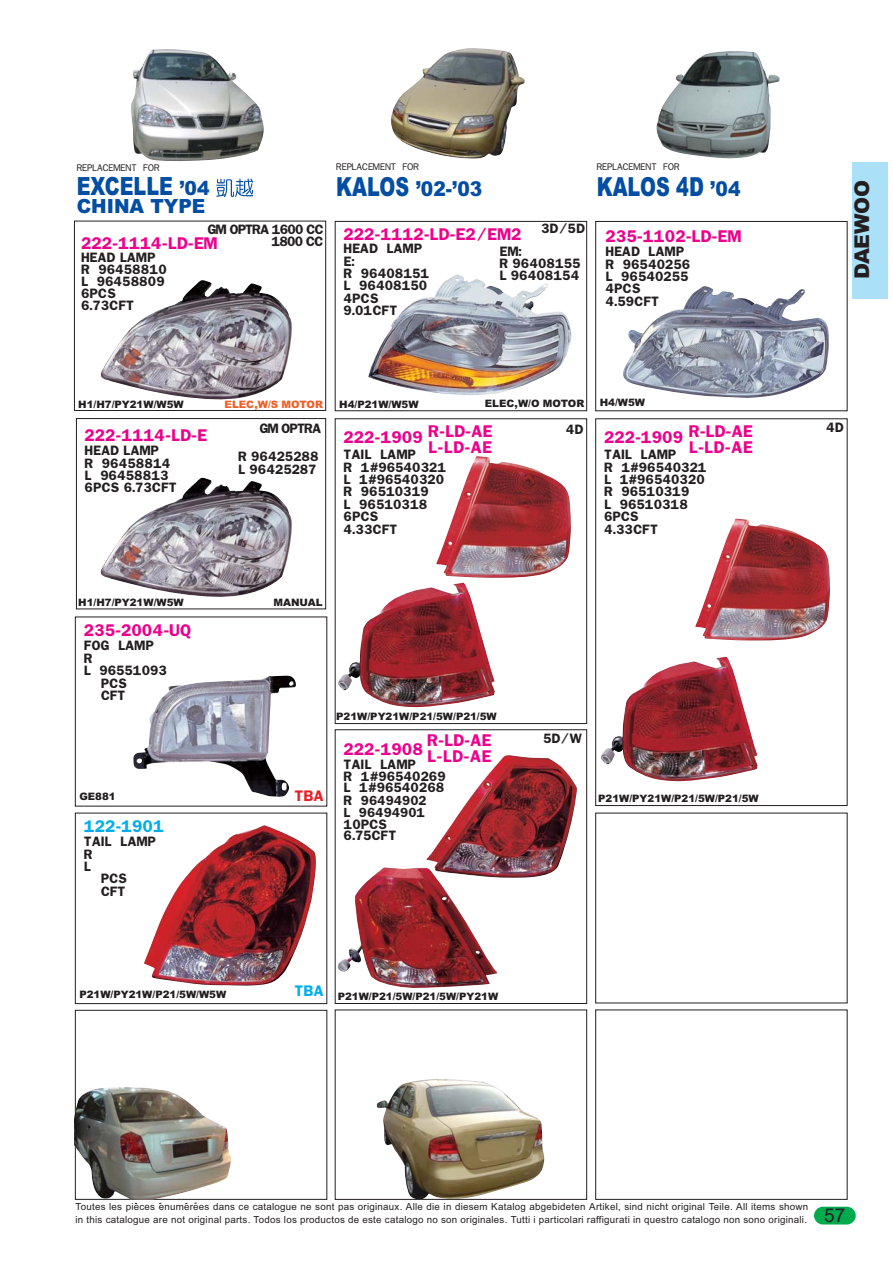
<style>
.page{position:relative;width:893px;height:1263px;background:#fff}
.page>*{position:absolute;margin:0;border:0;box-sizing:border-box;transform-origin:0 0}
.t1{font:900 26.25px "Arial";color:#034da2;scale:.73 1}
.t2{font:900 25.05px "Arial";color:#034da2;scale:.76 1}
.t3{font:900 20.4px "Arial";color:#034da2;scale:.92 1}
.t4{font:900 20.4px "Arial";color:#231f20}
.t5{font:900 19.5px "Arial";color:#034da2;scale:.96 1}
.t6{font:18.9px "Arial";color:#231f20}
.t7{font:14.55px/16px "Franklin Demi";color:#ec008c}
.t8{font:14.55px "Franklin Demi";color:#00aeef}
.t9{font:13.2px "Franklin Demi";color:#ed1e25}
.t10{font:13.2px "Franklin Demi";color:#00aeef}
.t11{font:11.7px/12.5px "Franklin Demi";color:#231f20}
.t12{font:11.7px/11.7px "Franklin Demi";letter-spacing:-.07em;color:#231f20;text-align:right}
.t13{font:11.4px/12.5px "Franklin Demi";color:#231f20}
.t14{font:900 10.2px "Arial";color:#231f20}
.t15{font:900 10.2px "Arial";color:#f15f27}
.t16{font:9.75px/13.2px "Arial";letter-spacing:.025em;color:#231f20}
.t17{font:8.25px "Franklin";color:#231f20}
.s1{font-size:19.5px}
.s2{font-size:26.25px}
.s3{font-size:20.4px}
.s4{font-size:11.7px}
</style>
<div class="page">
<div style="left:814px;top:1207px;width:42px;height:18px;background:#00ab4e;border-radius:9px"></div>
<div style="left:852px;top:162px;width:36px;height:137px;background:#aae0f8"></div>
<img style="left:426px;top:755px;width:151px;height:123px">
<img style="left:436px;top:456px;width:135px;height:122px">
<img style="left:337px;top:867px;width:160px;height:121px">
<div style="left:335px;top:729px;width:252px;height:275px;border:1px solid #231f20"></div>
<img style="left:338px;top:583px;width:157px;height:124px">
<div style="left:335px;top:418px;width:252px;height:306px;border:1px solid #231f20"></div>
<img style="left:391px;top:48px;width:134px;height:111px">
<div style="left:335px;top:1010px;width:252px;height:190px;border:1px solid #231f20"></div>
<img style="left:375px;top:1079px;width:171px;height:121px">
<img style="left:623px;top:286px;width:206px;height:112px">
<div style="left:595px;top:221px;width:252px;height:190px;border:1px solid #231f20"></div>
<img style="left:695px;top:518px;width:135px;height:123px">
<img style="left:601px;top:657px;width:157px;height:124px">
<div style="left:595px;top:418px;width:252px;height:388px;border:1px solid #231f20"></div>
<svg style="left:595px;top:812px;width:253px;height:388px"></svg>
<img style="left:656px;top:51px;width:124px;height:107px">
<img style="left:368px;top:274px;width:203px;height:121px">
<div style="left:335px;top:221px;width:252px;height:190px;border:1px solid #231f20"></div>
<img style="left:100px;top:280px;width:192px;height:120px">
<div style="left:74px;top:221px;width:252px;height:190px;border:1px solid #231f20"></div>
<img style="left:216px;top:178px;width:18px;height:20px">
<img style="left:235px;top:178px;width:18px;height:19px">
<img style="left:131px;top:49px;width:133px;height:112px">
<img style="left:133px;top:676px;width:163px;height:121px">
<img style="left:144px;top:825px;width:172px;height:161px">
<div style="left:75px;top:813px;width:252px;height:191px;border:1px solid #231f20"></div>
<img style="left:100px;top:477px;width:192px;height:120px">
<div style="left:76px;top:418px;width:250px;height:191px;border:1px solid #231f20"></div>
<div style="left:75px;top:1010px;width:252px;height:190px;border:1px solid #231f20"></div>
<img style="left:75px;top:1087px;width:156px;height:113px">
<p class="t17" style="left:77px;top:164px;width:84px">REPLACEMENT FOR</p>
<h2 class="t2" style="left:77px;top:172px;width:176px">EXCELLE <span class="s1">’04</span></h2>
<h3 class="t5" style="left:77px;top:195px;width:136px">CHINA TYPE</h3>
<p class="t12" style="left:208px;top:225px;width:117px">GM OPTRA 1600 CC<br>1800 CC</p>
<p class="t7" style="left:81px;top:237px;width:138px">222-1114-LD-EM</p>
<p class="t11" style="left:81px;top:253px;width:87px;line-height:12px">HEAD LAMP<br>R 96458810<br>L 96458809<br>6PCS<br>6.73CFT</p>
<p class="t17" style="left:336px;top:164px;width:84px">REPLACEMENT FOR</p>
<h3 class="t3" style="left:336px;top:177px;width:160px"><span class="s2">KALOS</span> ’02-’03</h3>
<p class="t11" style="left:541px;top:224px;width:45px">3D/5D</p>
<p class="t7" style="left:344px;top:228px;width:179px">222-1112-LD-E2/EM2</p>
<p class="t11" style="left:344px;top:244px;width:87px">HEAD LAMP<br>E:<br>R 96408151<br>L 96408150<br>4PCS<br>9.01CFT</p>
<p class="t11" style="left:499px;top:246px;width:83px">EM:<br>R 96408155<br>L 96408154</p>
<p class="t17" style="left:597px;top:164px;width:84px">REPLACEMENT FOR</p>
<h1 class="t1" style="left:597px;top:172px;width:198px">KALOS 4D <span class="s3">’04</span></h1>
<p class="t7" style="left:605px;top:230px;width:137px">235-1102-LD-EM</p>
<p class="t11" style="left:605px;top:247px;width:86px">HEAD LAMP<br>R 96540256<br>L 96540255<br>4PCS<br>4.59CFT</p>
<h3 class="t4" style="left:850px;top:279px;width:101px;rotate:-90deg">DAEWOO</h3>
<p class="t14" style="left:78px;top:398px;width:107px">H1/H7/PY21W/W5W</p>
<p class="t7" style="left:84px;top:429px;width:124px">222-1114-LD-E</p>
<p class="t11" style="left:85px;top:446px;width:94px">HEAD LAMP<br>R 96458814<br>L 96458813<br>6PCS 6.73CFT</p>
<p class="t15" style="left:225px;top:399px;width:100px">ELEC,W/S MOTOR</p>
<p class="t11" style="left:260px;top:423px;width:63px">GM OPTRA</p>
<p class="t11" style="left:238px;top:452px;width:82px">R 96425288<br>L 96425287</p>
<p class="t14" style="left:339px;top:398px;width:81px">H4/P21W/W5W</p>
<p class="t14" style="left:485px;top:397px;width:101px">ELEC,W/O MOTOR</p>
<p class="t7" style="left:428px;top:425px;width:66px">R-LD-AE<br>L-LD-AE</p>
<p class="t7" style="left:344px;top:431px;width:81px">222-1909</p>
<p class="t11" style="left:344px;top:450px;width:104px">TAIL LAMP<br>R 1#96540321<br>L 1#96540320<br>R 96510319<br>L 96510318<br>6PCS<br>4.33CFT</p>
<p class="t11" style="left:566px;top:424px;width:19px">4D</p>
<p class="t14" style="left:600px;top:397px;width:47px">H4/W5W</p>
<p class="t7" style="left:604px;top:431px;width:81px">222-1909</p>
<p class="t11" style="left:604px;top:450px;width:104px">TAIL LAMP<br>R 1#96540321<br>L 1#96540320<br>R 96510319<br>L 96510318<br>6PCS<br>4.33CFT</p>
<p class="t7" style="left:689px;top:425px;width:66px">R-LD-AE<br>L-LD-AE</p>
<p class="t11" style="left:826px;top:423px;width:19px">4D</p>
<p class="t14" style="left:78px;top:596px;width:107px">H1/H7/PY21W/W5W</p>
<p class="t7" style="left:84px;top:624px;width:109px">235-2004-UQ</p>
<p class="t11" style="left:84px;top:641px;width:72px">FOG LAMP</p>
<p class="t11" style="left:84px;top:653px;width:10px">R</p>
<p class="t11" style="left:84px;top:666px;width:85px">L 96551093</p>
<p class="t11" style="left:101px;top:678px;width:28px">PCS</p>
<p class="t11" style="left:101px;top:690px;width:26px">CFT</p>
<p class="t14" style="left:273px;top:597px;width:50px">MANUAL</p>
<p class="t14" style="left:79px;top:790px;width:38px">GE881</p>
<p class="t9" style="left:295px;top:790px;width:31px">TBA</p>
<p class="t8" style="left:84px;top:821px;width:82px">122-1901</p>
<p class="t11" style="left:84px;top:837px;width:74px">TAIL LAMP</p>
<p class="t11" style="left:84px;top:849px;width:10px">R</p>
<p class="t11" style="left:84px;top:861px;width:9px">L</p>
<p class="t11" style="left:101px;top:874px;width:28px">PCS</p>
<p class="t11" style="left:101px;top:886px;width:26px">CFT</p>
<p class="t14" style="left:336px;top:710px;width:162px">P21W/PY21W/P21/5W/P21/5W</p>
<p class="t7" style="left:344px;top:742px;width:81px">222-1908</p>
<p class="t11" style="left:344px;top:760px;width:104px;line-height:11.7px">TAIL LAMP<br>R 1#96540269<br>L 1#96540268</p>
<p class="t13" style="left:344px;top:795px;width:85px"><span class="s4">R</span> 96494902<br>L 96494901</p>
<p class="t11" style="left:344px;top:820px;width:54px;line-height:11.7px">10PCS<br>6.75CFT</p>
<p class="t7" style="left:427px;top:734px;width:66px">R-LD-AE<br>L-LD-AE</p>
<p class="t11" style="left:543px;top:734px;width:41px">5D/W</p>
<p class="t14" style="left:598px;top:793px;width:162px">P21W/PY21W/P21/5W/P21/5W</p>
<p class="t14" style="left:79px;top:988px;width:148px">P21W/PY21W/P21/5W/W5W</p>
<p class="t10" style="left:295px;top:986px;width:31px">TBA</p>
<p class="t14" style="left:338px;top:991px;width:162px">P21W/P21/5W/P21/5W/PY21W</p>
<p class="t16" style="left:76px;top:1201px;width:734px">Toutes les pieces enumerees dans ce catalogue ne sont pas originaux. Alle die in diesem Katalog abgebideten Artikel, sind nicht original Teile. All items shown in this catalogue are not original parts. Todos los productos de este catalogo no son originales. Tutti i particolari raffigurati in questro catalogo non sono originali.</p>
<h3 class="t6" style="left:824px;top:1209px;width:23px">57</h3>
</div>
